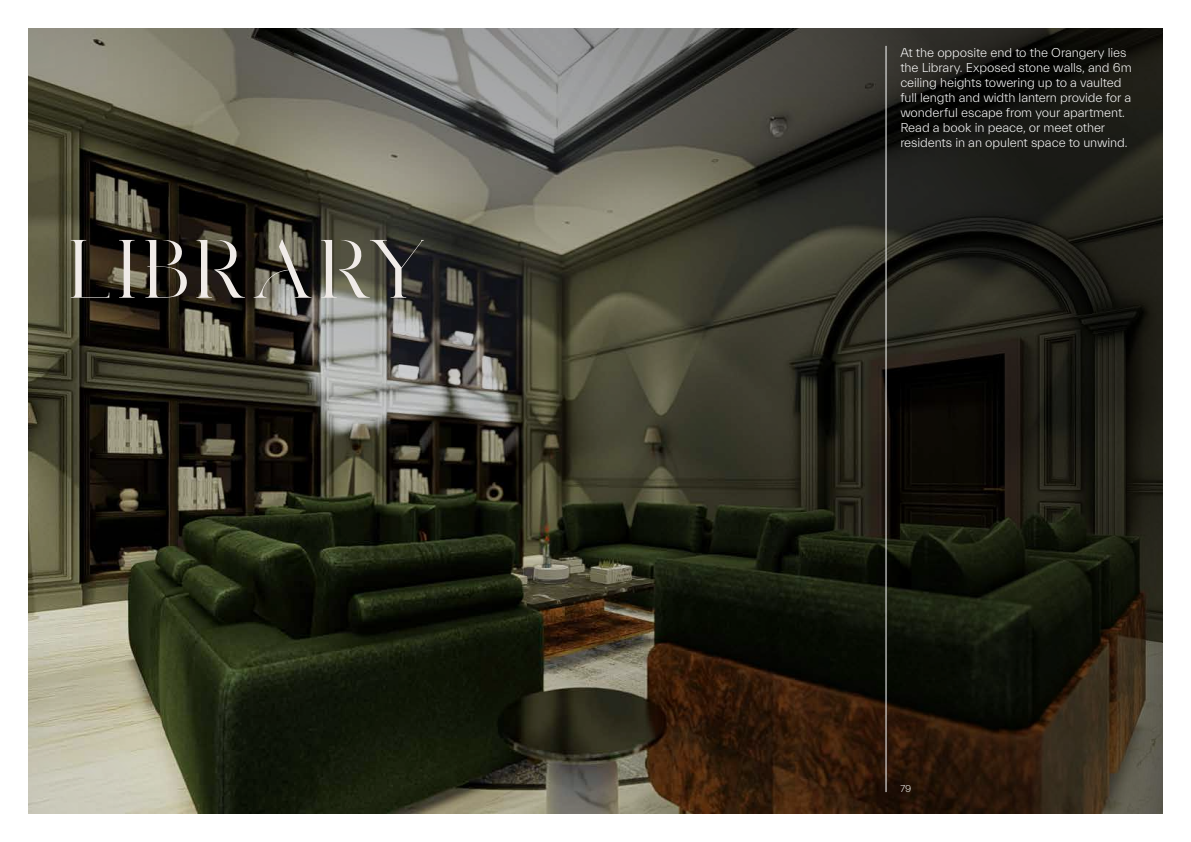
<style>
.page{position:relative;width:1191px;height:842px;background:#fff}
.page>*{position:absolute;margin:0;border:0;box-sizing:border-box;transform-origin:0 0}
.t1{font:82.8px "Adore";letter-spacing:.055em;color:#f0ebe8}
.t2{font:300 13px/15px "Everett";letter-spacing:-.005em;color:#fff}
.t3{font:300 10px "Everett";color:#fff}
</style>
<div class="page">
<img style="left:28px;top:28px;width:1134px;height:786px">
<hr style="left:886px;top:46px;width:1px;height:746px;background:#fff">
<h1 class="t1" style="left:67px;top:228px;width:359px">LIBRARY</h1>
<p class="t2" style="left:900px;top:45px;width:233px">At the opposite end to the Orangery lies the Library. Exposed stone walls, and 6m ceiling heights towering up to a vaulted full length and width lantern provide for a wonderful escape from your apartment.<br>Read a book in peace, or meet other residents in an opulent space to unwind.</p>
<p class="t3" style="left:900px;top:783px;width:12px">79</p>
</div>
